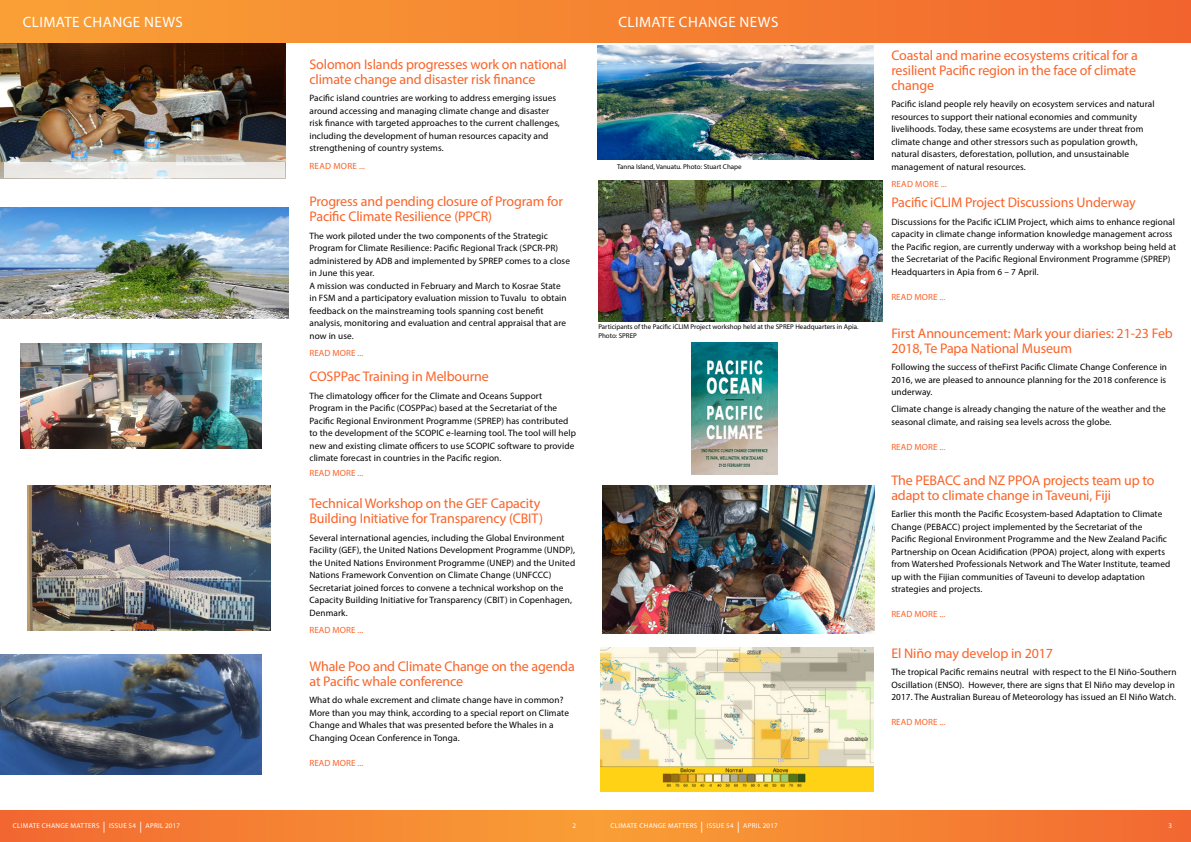
<style>
.page{position:relative;width:1191px;height:842px;background:#fff}
.page>*{position:absolute;margin:0;border:0;box-sizing:border-box;transform-origin:0 0}
.t1{font:15px "Myriad Pro";letter-spacing:.03em;color:#fff}
.t2{font:14px/15px "Myriad Pro";letter-spacing:-.01em;color:#fa6329}
.t3{font:9.2px/12.5px "Myriad Pro";letter-spacing:.01em;color:#000}
.t4{font:9px "Myriad Pro";letter-spacing:.01em;color:#fa6329}
.t5{font:7px/9px "Myriad Pro";color:#000}
.t6{font:7px "Myriad Pro";letter-spacing:.04em;color:#fff}
.s1{font-size:11px}
</style>
<div class="page">
<div style="left:0;top:810px;width:595px;height:32px;background:linear-gradient(to right,#f26731,#f99f36)"></div>
<div style="left:595px;top:810px;width:596px;height:32px;background:linear-gradient(to right,#f99f36,#f26831)"></div>
<div style="left:0;top:0;width:1191px;height:43px;background:linear-gradient(to right,#f9a236,#f2652d)"></div>
<img style="left:599px;top:180px;width:283px;height:141px">
<img style="left:600px;top:648px;width:273px;height:144px">
<img style="left:20px;top:343px;width:241px;height:106px">
<img style="left:27px;top:485px;width:243px;height:145px">
<img style="left:0;top:655px;width:261px;height:119px">
<img style="left:0;top:207px;width:288px;height:112px">
<img style="left:1px;top:44px;width:284px;height:135px">
<svg style="left:5px;top:162px;width:280px;height:15px;background:#ececea"></svg>
<img style="left:597px;top:45px;width:276px;height:114px">
<img style="left:603px;top:486px;width:271px;height:147px">
<img style="left:691px;top:342px;width:87px;height:133px">
<h1 class="t1" style="left:23px;top:13px;width:100px">climate change</h1>
<h1 class="t1" style="left:144px;top:13px;width:11px">news</h1>
<h1 class="t1" style="left:618px;top:13px;width:100px">climate change</h1>
<h1 class="t1" style="left:739px;top:13px;width:11px">news</h1>
<h2 class="t2" style="left:309px;top:57px;width:259px">Solomon Islands progresses work on national climate change and disaster risk finance</h2>
<p class="t3" style="left:309px;top:92px;width:252px">Pacific island countries are working to address emerging issues around accessing and managing climate change and disaster risk finance with targeted approaches to the current challenges, including the development of human resources capacity and strengthening of country systems.</p>
<p class="t4" style="left:309px;top:160px;width:57px">Read more ...</p>
<h2 class="t2" style="left:309px;top:194px;width:255px">Progress and pending closure of Program for<br>Pacific Climate Resilience (PPCR)</h2>
<p class="t3" style="left:309px;top:229px;width:262px">The work piloted under the two components of the Strategic Program for Climate Resilience: Pacific Regional Track (SPCR-PR) administered by ADB and implemented by SPREP comes to a close in June this year.<br>A mission was conducted in February and March to Kosrae State in FSM and a participatory evaluation mission to Tuvalu to obtain feedback on the mainstreaming tools spanning cost benefit analysis, monitoring and evaluation and central appraisal that are now in use.</p>
<p class="t4" style="left:309px;top:348px;width:55px">READ MORE ...</p>
<h2 class="t2" style="left:309px;top:369px;width:181px">COSPPac Training in Melbourne</h2>
<p class="t3" style="left:309px;top:389px;width:268px">The climatology officer for the Climate and Oceans Support Program in the Pacific (COSPPac) based at the Secretariat of the Pacific Regional Environment Programme (SPREP) has contributed to the development of the SCOPIC e-learning tool. The tool will help new and existing climate officers to use SCOPIC software to provide climate forecast in countries in the Pacific region.</p>
<p class="t4" style="left:309px;top:468px;width:55px">READ MORE ...</p>
<h2 class="t2" style="left:309px;top:496px;width:235px">Technical Workshop on the GEF Capacity<br>Building I nitiative for Transparency (CBIT)</h2>
<p class="t3" style="left:309px;top:531px;width:267px">Several international agencies, including the Global Environment Facility (GEF), the United Nations Development Programme (UNDP), the United Nations Environment Programme (UNEP) and the United Nations Framework Convention on Climate Change (UNFCCC)<br>Secretariat joined forces to convene a technical workshop on the Capacity Building I nitiative for Transparency (CBIT) in Copenhagen, Denmark.</p>
<p class="t4" style="left:309px;top:625px;width:55px">READ MORE ...</p>
<h2 class="t2" style="left:309px;top:658px;width:267px">Whale Poo and Climate Change on the agenda at Pacific whale conference</h2>
<p class="t3" style="left:309px;top:694px;width:261px">What do whale excrement and climate change have in common?<br>More than you may think, according to a special report on Climate Change and Whales that was presented before the Whales in a Changing Ocean Conference in Tonga.</p>
<p class="t4" style="left:309px;top:757px;width:55px">READ MORE ...</p>
<p class="t5" style="left:617px;top:162px;width:126px">Tanna Island, Vanuatu. Photo: Stuart Chape</p>
<p class="t5" style="left:598px;top:322px;width:262px">Participants of the Pacific iCLI M Project workshop held at the SPREP Headquarters in Apia.<br>Photo: SPREP</p>
<h2 class="t2" style="left:891px;top:48px;width:248px">Coastal and marine ecosystems critical for a resilient Pacific region in the face of climate change</h2>
<p class="t3" style="left:891px;top:98px;width:265px">Pacific island people rely heavily on ecosystem services and natural resources to support their national economies and community livelihoods. Today, these same ecosystems are under threat from climate change and other stressors such as population growth, natural disasters, deforestation, pollution, and unsustainable management of natural resources.</p>
<p class="t4" style="left:891px;top:179px;width:57px">Read more ...</p>
<h2 class="t2" style="left:891px;top:195px;width:246px">Pacific iCLI M Project Discussions Underway</h2>
<p class="t3" style="left:891px;top:215px;width:286px">Discussions for the Pacific iCLI M Project, which aims to enhance regional capacity in climate change information knowledge management across the Pacific region, are currently underway with a workshop being held at the Secretariat of the Pacific Regional Environment Programme (SPREP)<br>Headquarters in Apia from 6 – 7 April.</p>
<p class="t4" style="left:891px;top:291px;width:55px">READ MORE ...</p>
<h2 class="t2" style="left:891px;top:325px;width:283px">First Announcement: Mark your diaries: 21-23 Feb<br>2018, Te Papa National Museum</h2>
<p class="t3" style="left:891px;top:361px;width:277px;text-align:justify">Following the success of theFirst Pacific Climate Change Conference in 2016, we are pleased to announce planning for the 2018 conference is underway.</p>
<p class="t3" style="left:891px;top:403px;width:276px">Climate change is already changing the nature of the weather and the seasonal climate, and raising sea levels across the globe.</p>
<p class="t4" style="left:891px;top:441px;width:55px">READ MORE ...</p>
<h2 class="t2" style="left:891px;top:472px;width:265px">The PEBACC and NZ PPOA projects team up to adapt to climate change in Taveuni, Fiji</h2>
<p class="t3" style="left:891px;top:508px;width:280px">Earlier this month the Pacific Ecosystem-based Adaptation to Climate Change (PEBACC) project implemented by the Secretariat of the<br>Pacific Regional Environment Programme and the New Zealand Pacific Partnership on Ocean Acidification (PPOA) project, along with experts from Watershed Professionals Network and The Water I nstitute, teamed up with the Fijian communities of Taveuni to develop adaptation strategies and projects.</p>
<p class="t4" style="left:891px;top:609px;width:55px">READ MORE ...</p>
<h2 class="t2" style="left:891px;top:645px;width:163px">El Niño may develop in 2017</h2>
<p class="t3" style="left:891px;top:666px;width:287px">The tropical Pacific remains neutral with respect to the El Niño-Southern<br>Oscillation (ENSO). However, there are signs that El Niño may develop in<br>2017. The Australian Bureau of Meteorology has issued an El Niño Watch.</p>
<p class="t4" style="left:891px;top:717px;width:55px">READ MORE ...</p>
<p class="t6" style="left:103px;top:821px;width:79px"><span class="s1">|</span> ISSUE 54 <span class="s1">|</span> april 2017</p>
<p class="t6" style="left:700px;top:821px;width:41px"><span class="s1">|</span> ISSUE 54 <span class="s1">|</span></p>
<p class="t6" style="left:13px;top:821px;width:88px">CLIMATE CHANGE MATTERS</p>
<p class="t6" style="left:743px;top:821px;width:36px">april 2017</p>
<p class="t6" style="left:572px;top:822px;width:5px">2</p>
<p class="t6" style="left:610px;top:821px;width:88px">CLIMATE CHANGE MATTERS</p>
<p class="t6" style="left:1168px;top:822px;width:5px">3</p>
</div>
